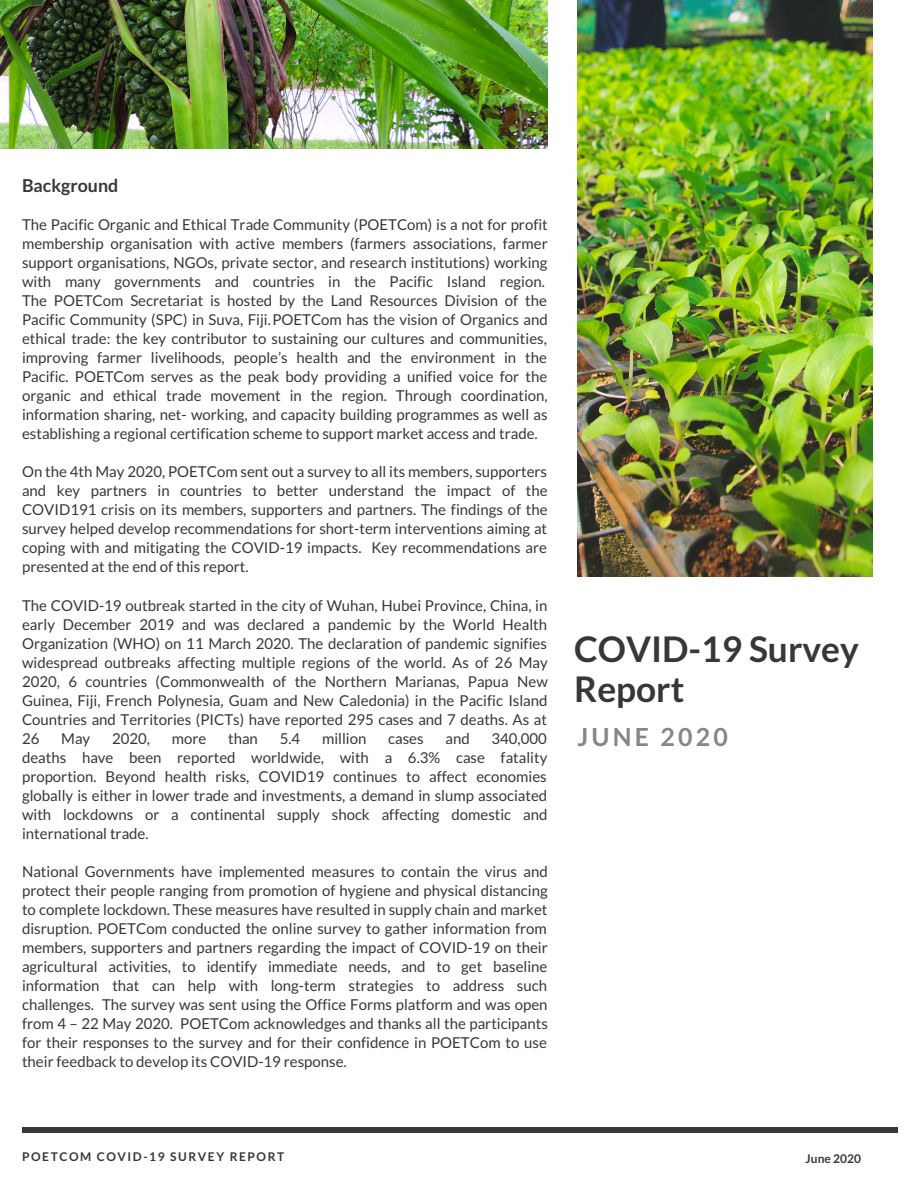
<style>
.page{position:relative;width:918px;height:1188px;background:#fff}
.page>*{position:absolute;margin:0;border:0;box-sizing:border-box;transform-origin:0 0}
.t1{font:700 35.25px/39.5px "Lato";color:#373737}
.t2{font:700 24.9px "Lato";letter-spacing:.13em;color:#868686}
.t3{font:700 17.85px "Lato";color:#373737}
.t4{font:15px/19px "Lato";color:#373737;text-align:justify}
.t5{font:700 12px "Lato";letter-spacing:.13em;color:#373737}
.t6{font:700 12px "Lato";color:#373737}
</style>
<div class="page">
<img style="left:0;top:0;width:548px;height:148px">
<img style="left:577px;top:0;width:295px;height:577px">
<div style="left:22px;top:1128px;width:875px;height:5px;background:#373737"></div>
<p class="t3" style="left:22px;top:174px;width:98px">Background</p>
<p class="t4" style="left:22px;top:215px;width:527px;text-align:left">The Pacific Organic and Ethical Trade Community (POETCom) is a not for profit membership organisation with active members (farmers associations, farmer support organisations, NGOs, private sector, and research institutions) working with many governments and countries in the Pacific Island region.<br>The POETCom Secretariat is hosted by the Land Resources Division of the Pacific Community (SPC) in Suva, Fiji.POETCom has the vision of Organics and ethical trade: the key contributor to sustaining our cultures and communities, improving farmer livelihoods, people’s health and the environment in the Pacific. POETCom serves as the peak body providing a unified voice for the organic and ethical trade movement in the region. Through coordination, information sharing, net- working, and capacity building programmes as well as establishing a regional certification scheme to support market access and trade.</p>
<p class="t4" style="left:22px;top:462px;width:527px">On the 4th May 2020, POETCom sent out a survey to all its members, supporters and key partners in countries to better understand the impact of the COVID191 crisis on its members, supporters and partners. The findings of the survey helped develop recommendations for short-term interventions aiming at coping with and mitigating the COVID-19 impacts. Key recommendations are presented at the end of this report.</p>
<p class="t4" style="left:22px;top:595px;width:527px">The COVID-19 outbreak started in the city of Wuhan, Hubei Province, China, in early December 2019 and was declared a pandemic by the World Health Organization (WHO) on 11 March 2020. The declaration of pandemic signifies widespread outbreaks affecting multiple regions of the world. As of 26 May 2020, 6 countries (Commonwealth of the Northern Marianas, Papua New Guinea, Fiji, French Polynesia, Guam and New Caledonia) in the Pacific Island Countries and Territories (PICTs) have reported 295 cases and 7 deaths. As at 26</p>
<p class="t4" style="left:61px;top:728px;width:31px">May</p>
<p class="t4" style="left:112px;top:728px;width:39px">2020,</p>
<p class="t4" style="left:172px;top:728px;width:36px">more</p>
<p class="t4" style="left:228px;top:728px;width:31px">than</p>
<p class="t4" style="left:280px;top:728px;width:22px">5.4</p>
<p class="t4" style="left:322px;top:728px;width:46px">million</p>
<p class="t4" style="left:388px;top:728px;width:37px">cases</p>
<p class="t4" style="left:445px;top:728px;width:26px">and</p>
<p class="t4" style="left:22px;top:728px;width:527px;text-indent:469px">340,000 deaths have been reported worldwide, with a 6.3% case fatality proportion. Beyond health risks, COVID19 continues to affect economies globally is either in lower trade and investments, a demand in slump associated with lockdowns or a continental supply shock affecting domestic and international trade.</p>
<p class="t4" style="left:22px;top:861px;width:527px">National Governments have implemented measures to contain the virus and protect their people ranging from promotion of hygiene and physical distancing to complete lockdown. These measures have resulted in supply chain and market disruption. POETCom conducted the online survey to gather information from members, supporters and partners regarding the impact of COVID-19 on their agricultural activities, to identify immediate needs, and to get baseline information that can help with long-term strategies to address such challenges. The survey was sent using the Office Forms platform and was open from 4 – 22 May 2020. POETCom acknowledges and thanks all the participants for their responses to the survey and for their confidence in POETCom to use their feedback to develop its COVID-19 response.</p>
<h1 class="t1" style="left:574px;top:629px;width:286px">COVID-19 Survey<br>Report</h1>
<h2 class="t2" style="left:577px;top:722px;width:152px">JUNE 2020</h2>
<p class="t5" style="left:22px;top:1149px;width:264px">POETCOM COVID-19 SURVEY REPORT</p>
<p class="t6" style="left:806px;top:1151px;width:57px">June 2020</p>
</div>
